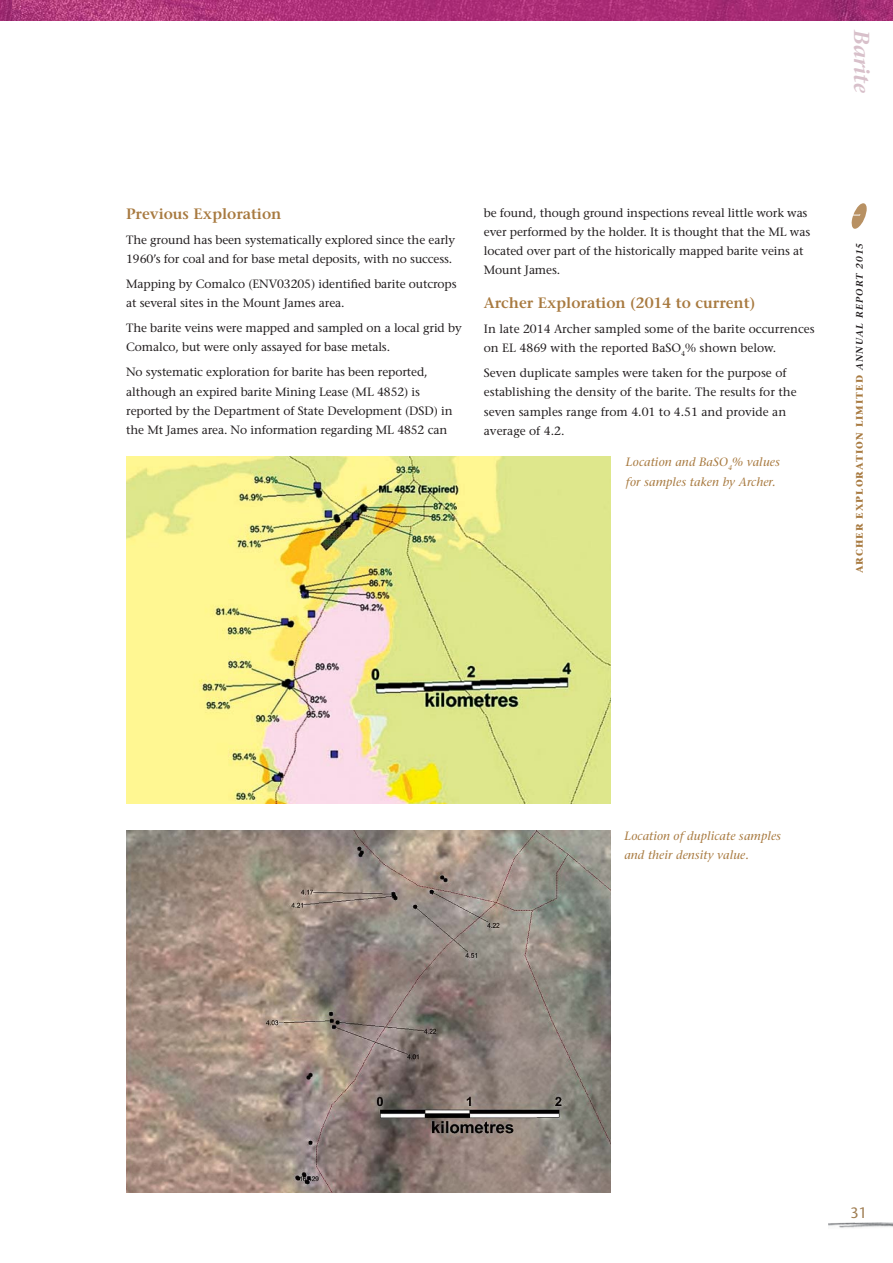
<style>
.page{position:relative;width:893px;height:1263px;background:#fff}
.page>*{position:absolute;margin:0;border:0;box-sizing:border-box;transform-origin:0 0}
.t1{font:italic 600 21.6px "Stone Serif";color:#d8c0ca}
.t2{font:600 15px "Stone Serif";color:#a87a40}
.t3{font:15px "Stone Sans";color:#9f7d52}
.t4{font:12px/19.2px "Stone Serif";letter-spacing:-.01em;color:#231f20}
.t5{font:italic 12px/19.5px "Stone Serif";letter-spacing:.01em;color:#a87a40}
.t6{font:700 9.45px "Stone Serif";letter-spacing:.11em;color:#a87a40}
.s1{font-weight:600;font-style:italic;color:#231f20}
</style>
<div class="page">
<svg style="left:851px;top:203px;width:16px;height:26px"></svg>
<img style="left:828px;top:1222px;width:65px;height:6px">
<img style="left:11px;top:0;width:882px;height:20px">
<img style="left:0;top:0;width:11px;height:20px">
<img style="left:126px;top:457px;width:485px;height:346px">
<img style="left:126px;top:830px;width:485px;height:362px">
<p class="t1" style="left:870px;top:30px;width:65px;rotate:90deg">Barite</p>
<p class="t2" style="left:126px;top:208px;width:157px">Previous Exploration</p>
<p class="t4" style="left:126px;top:231px;width:330px">The ground has been systematically explored since the early<br>1960’s for coal and for base metal deposits, with no success.</p>
<p class="t4" style="left:126px;top:275px;width:332px">Mapping by Comalco (ENV03205) identified barite outcrops at several sites in the Mount James area.</p>
<p class="t4" style="left:126px;top:320px;width:337px">The barite veins were mapped and sampled on a local grid by<br>Comalco, but were only assayed for base metals.</p>
<p class="t4" style="left:126px;top:364px;width:328px">No systematic exploration for barite has been reported, although an expired barite Mining Lease (ML 4852) is reported by the Department of State Development (DSD) in the Mt James area. No information regarding ML 4852 can</p>
<p class="t4" style="left:484px;top:204px;width:328px">be found, though ground inspections reveal little work was ever performed by the holder. It is thought that the ML was located over part of the historically mapped barite veins at Mount James.</p>
<p class="t2" style="left:484px;top:297px;width:273px">Archer Exploration (2014 to current)</p>
<p class="t4" style="left:484px;top:320px;width:332px">In late 2014 Archer sampled some of the barite occurrences on EL 4869 with the reported BaSO<sub>4</sub>% shown below.</p>
<p class="t4" style="left:484px;top:365px;width:314px">Seven duplicate samples were taken for the purpose of establishing the density of the barite. The results for the seven samples range from 4.01 to 4.51 and provide an average of 4.2.</p>
<p class="t5" style="left:626px;top:454px;width:155px">Location and BaSO<sub>4</sub>% values for samples taken by Archer.</p>
<p class="t6" style="left:856px;top:573px;width:332px;rotate:-90deg">ARCHER EXPLORATION LIMITED <span class="s1">ANNUAL REPORT 2015</span></p>
<p class="t5" style="left:624px;top:827px;width:158px">Location of duplicate samples and their density value.</p>
<p class="t3" style="left:850px;top:1207px;width:19px">31</p>
</div>
